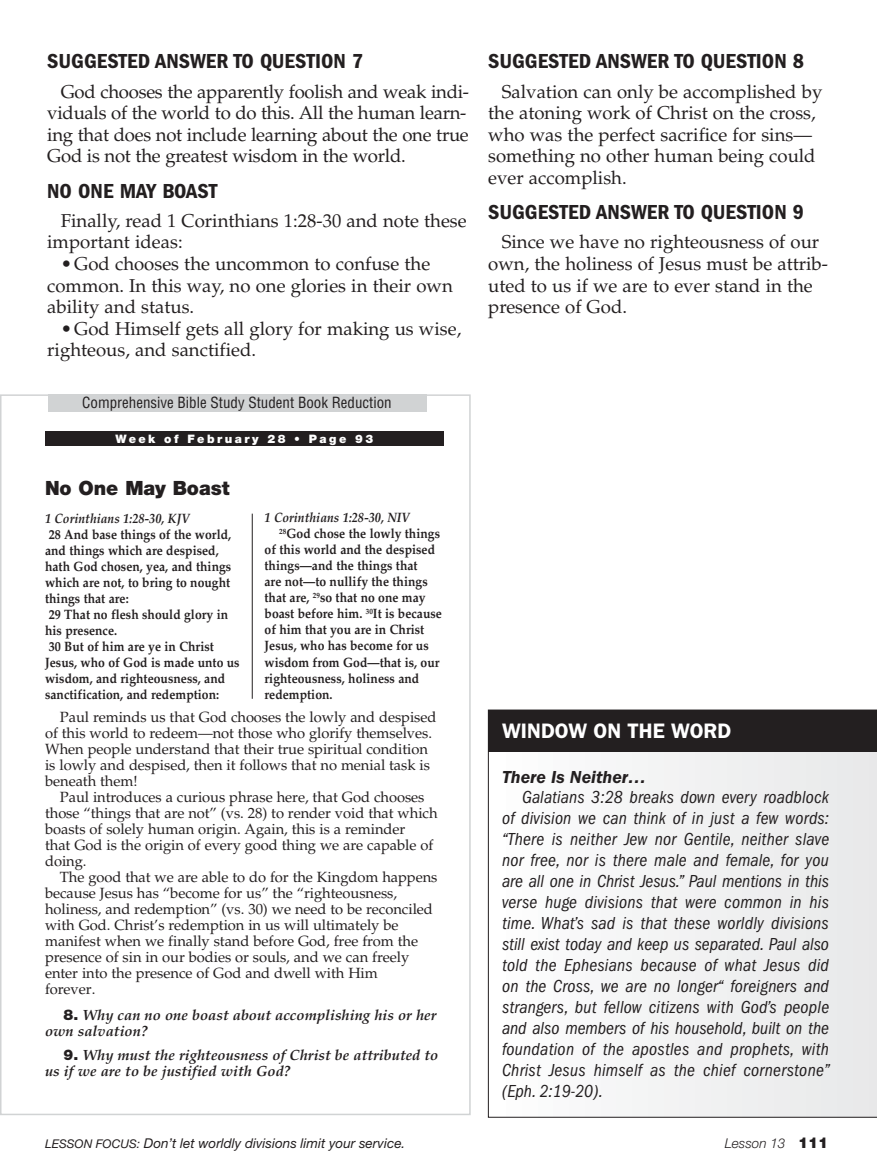
<style>
.page{position:relative;width:877px;height:1176px;background:#fff}
.page>*{position:absolute;margin:0;border:0;box-sizing:border-box;transform-origin:0 0}
.t1{font:21px "ITC Franklin Gothic Std Dm Cd";color:#231f20;scale:1.05 1}
.t2{font:600 21px "ITC Franklin Gothic Std";color:#fff}
.t3{font:900 19.65px "Helvetica Neue LT Std";letter-spacing:-.005em;color:#231f20}
.t4{font:18.6px/21.6px "Palatino LT Std";color:#231f20}
.t5{font:italic condensed 18px/21px "ITC Franklin Gothic Std";letter-spacing:.015em;color:#231f20;text-align:justify}
.t6{font:italic 600 18px "ITC Franklin Gothic Std";color:#231f20}
.t7{font:condensed 15px "Helvetica LT Std";color:#231f20}
.t8{font:14.7px/16px "Palatino LT Std";letter-spacing:-.005em;color:#231f20}
.t9{font:italic 700 14.7px/16px "Palatino LT Std";color:#231f20}
.t10{font:700 13.5px/16px "Palatino LT Std";color:#231f20;scale:.9 1}
.t11{font:italic 13.5px "Helvetica Neue LT Std";color:#231f20}
.t12{font:italic 700 13.5px "Palatino LT Std";color:#231f20;scale:.9 1}
.t13{font:italic 300 13.5px "Helvetica Neue LT Std";color:#231f20}
.t14{font:900 11.7px "Helvetica Neue LT Std";letter-spacing:.21em;color:#fff}
.s1{font-family:"Helvetica Neue LT Std";font-weight:900;font-style:normal}
.s2{font-size:12px}
.s3{font-weight:900;font-style:normal;font-size:15px}
</style>
<div class="page">
<div style="left:45px;top:431px;width:399px;height:14px;background:#231f20"></div>
<hr style="left:252px;top:513px;width:1px;height:185px;background:#231f20">
<div style="left:48px;top:394px;width:378px;height:17px;background:#d1d3d4"></div>
<svg style="left:488px;top:709px;width:389px;height:408px"></svg>
<h1 class="t1" style="left:47px;top:49px;width:302px">SUGGESTED ANSWER TO QUESTION 7</h1>
<p class="t4" style="left:47px;top:81px;width:423px;text-indent:14px">God chooses the apparently foolish and weak indi&shy;viduals of the world to do this. All the human learn&shy;ing that does not include learning about the one true God is not the greatest wisdom in the world.</p>
<h1 class="t1" style="left:47px;top:178px;width:164px">NO ONE MAY BOAST</h1>
<p class="t4" style="left:47px;top:210px;width:421px;text-indent:14px">Finally, read 1 Corinthians 1:28-30 and note these important ideas:</p>
<p class="t4" style="left:47px;top:253px;width:407px;text-indent:14px">•God chooses the uncommon to confuse the common. In this way, no one glories in their own ability and status.</p>
<p class="t4" style="left:47px;top:318px;width:416px;text-indent:14px">•God Himself gets all glory for making us wise, righteous, and sanctified.</p>
<p class="t7" style="left:82px;top:393px;width:311px">Comprehensive Bible Study Student Book Reduction</p>
<p class="t14" style="left:115px;top:431px;width:259px">Week of February 28 • Page 93</p>
<h2 class="t3" style="left:45px;top:476px;width:186px">No One May Boast</h2>
<p class="t12" style="left:45px;top:510px;width:162px">1 Corinthians 1:28-30, KJV</p>
<p class="t10" style="left:45px;top:526px;width:218px">28 And base things of the world, and things which are despised, hath God chosen, yea, and things which are not, to bring to nought things that are:<br>29 That no flesh should glory in his presence.<br>30 But of him are ye in Christ<br>Jesus, who of God is made unto us wisdom, and righteousness, and sanctification, and redemption:</p>
<p class="t8" style="left:45px;top:709px;width:393px;text-indent:15px">Paul reminds us that God chooses the lowly and despised of this world to redeem—not those who glorify themselves.<br>When people understand that their true spiritual condition is lowly and despised, then it follows that no menial task is beneath them!</p>
<p class="t8" style="left:45px;top:789px;width:394px;text-indent:15px">Paul introduces a curious phrase here, that God chooses those “things that are not” (vs. 28) to render void that which boasts of solely human origin. Again, this is a reminder<br>that God is the origin of every good thing we are capable of doing.</p>
<p class="t8" style="left:45px;top:869px;width:394px;text-indent:15px">The good that we are able to do for the Kingdom happens because Jesus has “become for us” the “righteousness, holiness, and redemption” (vs. 30) we need to be reconciled with God. Christ’s redemption in us will ultimately be manifest when we finally stand before God, free from the presence of sin in our bodies or souls, and we can freely enter into the presence of God and dwell with Him<br>forever.</p>
<p class="t9" style="left:45px;top:1006px;width:393px;text-indent:18px"><span class="s1">8.</span> Why can no one boast about accomplishing his or her own salvation?</p>
<p class="t9" style="left:45px;top:1047px;width:395px;text-indent:18px"><span class="s1">9.</span> Why must the righteousness of Christ be attributed to us if we are to be justified with God?</p>
<p class="t12" style="left:265px;top:510px;width:163px">1 Corinthians 1:28-30, NIV</p>
<p class="t10" style="left:279px;top:526px;width:180px"><sup>28</sup>God chose the lowly things</p>
<p class="t10" style="left:265px;top:542px;width:191px">of this world and the despised</p>
<p class="t10" style="left:265px;top:558px;width:172px">things—and the things that</p>
<p class="t10" style="left:265px;top:574px;width:183px">are not—to nullify the things</p>
<p class="t10" style="left:265px;top:590px;width:181px">that are, <sup>29</sup>so that no one may</p>
<p class="t10" style="left:265px;top:606px;width:199px">boast before him. <sup>30</sup>It is because</p>
<p class="t10" style="left:265px;top:622px;width:179px">of him that you are in Christ</p>
<p class="t10" style="left:265px;top:637px;width:184px">Jesus, who has become for us</p>
<p class="t10" style="left:265px;top:653px;width:196px">wisdom from God—that is, our</p>
<p class="t10" style="left:265px;top:669px;width:173px">righteousness, holiness and</p>
<p class="t10" style="left:265px;top:685px;width:77px">redemption.</p>
<h1 class="t1" style="left:488px;top:49px;width:302px">SUGGESTED ANSWER TO QUESTION 8</h1>
<p class="t4" style="left:488px;top:81px;width:336px;text-indent:14px">Salvation can only be accomplished by the atoning work of Christ on the cross, who was the perfect sacrifice for sins— something no other human being could ever accomplish.</p>
<h1 class="t1" style="left:488px;top:200px;width:302px">SUGGESTED ANSWER TO QUESTION 9</h1>
<p class="t4" style="left:488px;top:231px;width:341px;text-indent:14px">Since we have no righteousness of our own, the holiness of Jesus must be attrib&shy;uted to us if we are to ever stand in the presence of God.</p>
<h1 class="t2" style="left:502px;top:718px;width:231px">WINDOW ON THE WORD</h1>
<p class="t6" style="left:502px;top:766px;width:146px">There Is Neither…</p>
<p class="t5" style="left:502px;top:786px;width:329px;text-indent:20px">Galatians 3:28 breaks down every roadblock of division we can think of in just a few words: “There is neither Jew nor Gentile, neither slave nor free, nor is there male and female, for you are all one in Christ Jesus.” Paul mentions in this verse huge divisions that were common in his time. What’s sad is that these worldly divisions still exist today and keep us separated. Paul also told the Ephesians because of what Jesus did on the Cross, we are no longer“ foreigners and strangers, but fellow citizens with God’s people and also members of his household, built on the foundation of the apostles and prophets, with Christ Jesus himself as the chief cornerstone” (Eph. 2:19-20).</p>
<p class="t11" style="left:45px;top:1134px;width:362px"><span class="s2">LESSON FOCUS:</span> Don’t let worldly divisions limit your service.</p>
<p class="t13" style="left:725px;top:1135px;width:105px">Lesson 13 <span class="s3">111</span></p>
</div>
